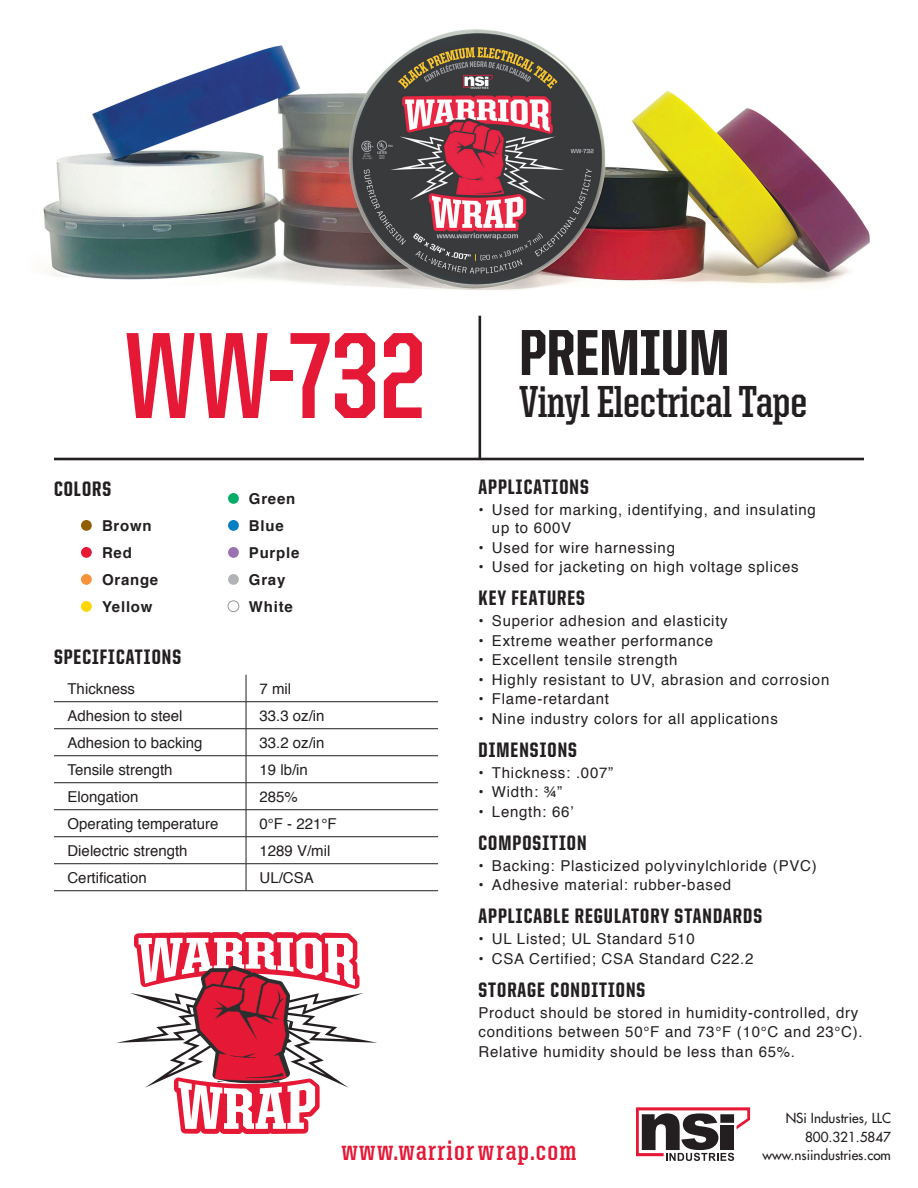
<style>
.page{position:relative;width:918px;height:1188px;background:#fff}
.page>*{position:absolute;margin:0;border:0;box-sizing:border-box;transform-origin:0 0}
.t1{font:800 65.25px "United Sans Cond";color:#231f20}
.t2{font:700 45px "United Serif Cond";color:#231f20}
.t3{font:700 28.5px "United Serif Cond";letter-spacing:.05em;color:#e51836}
.t4{font:800 21px "United Sans Cond";letter-spacing:.05em;color:#231f20}
.t5{font:15px/19.5px "Helvetica";letter-spacing:.05em;color:#231f20}
.t6{font:15px "Helvetica";color:#231f20}
.t7{font:700 15px/27px "Helvetica";letter-spacing:.05em;color:#231f20}
.t8{font:13.5px/19.5px "Futura";color:#231f20;text-align:right}
.s1{font-weight:700;font-size:123.15px;color:#e51836}
</style>
<div class="page">
<img style="left:43px;top:29px;width:827px;height:261px">
<hr style="left:479px;top:316px;width:2px;height:143px;background:#231f20">
<hr style="left:54px;top:458px;width:810px;height:2px;background:#231f20">
<div style="left:81px;top:520px;width:11px;height:11px;background:#905e00;border-radius:50%"></div>
<div style="left:81px;top:547px;width:11px;height:11px;background:#e51836;border-radius:50%"></div>
<div style="left:81px;top:574px;width:11px;height:11px;background:#f69238;border-radius:50%"></div>
<div style="left:81px;top:601px;width:11px;height:11px;background:#fed702;border-radius:50%"></div>
<div style="left:228px;top:520px;width:11px;height:11px;background:#037ec3;border-radius:50%"></div>
<div style="left:228px;top:493px;width:11px;height:11px;background:#03ad67;border-radius:50%"></div>
<div style="left:228px;top:547px;width:11px;height:11px;background:#9a72b1;border-radius:50%"></div>
<div style="left:228px;top:574px;width:11px;height:11px;background:#b2b3b7;border-radius:50%"></div>
<div style="left:228px;top:601px;width:11px;height:11px;background:#fff;border:1px solid #939598;border-radius:50%"></div>
<hr style="left:54px;top:701px;width:192px;height:1px;background:#231f20">
<hr style="left:246px;top:701px;width:192px;height:1px;background:#231f20">
<hr style="left:54px;top:728px;width:192px;height:1px;background:#231f20">
<hr style="left:246px;top:728px;width:192px;height:1px;background:#231f20">
<hr style="left:54px;top:755px;width:192px;height:1px;background:#231f20">
<hr style="left:246px;top:755px;width:192px;height:1px;background:#231f20">
<hr style="left:54px;top:782px;width:192px;height:1px;background:#231f20">
<hr style="left:246px;top:782px;width:192px;height:1px;background:#231f20">
<hr style="left:54px;top:809px;width:192px;height:1px;background:#231f20">
<hr style="left:246px;top:809px;width:192px;height:1px;background:#231f20">
<hr style="left:54px;top:836px;width:192px;height:1px;background:#231f20">
<hr style="left:246px;top:836px;width:192px;height:1px;background:#231f20">
<hr style="left:54px;top:863px;width:192px;height:1px;background:#231f20">
<hr style="left:246px;top:863px;width:192px;height:1px;background:#231f20">
<svg style="left:246px;top:675px;width:1px;height:215px"></svg>
<hr style="left:54px;top:890px;width:192px;height:1px;background:#231f20">
<hr style="left:246px;top:890px;width:192px;height:1px;background:#231f20">
<svg style="left:636px;top:1107px;width:114px;height:54px"></svg>
<svg style="left:116px;top:932px;width:261px;height:202px"></svg>
<h1 class="t1" style="left:125px;top:319px;width:606px"><span class="s1">WW-732</span> PREMIUM</h1>
<h2 class="t2" style="left:519px;top:378px;width:290px">Vinyl Electrical Tape</h2>
<h3 class="t4" style="left:54px;top:478px;width:59px">COLORS</h3>
<p class="t7" style="left:102px;top:513px;width:58px">Brown<br>Red<br>Orange<br>Yellow</p>
<p class="t7" style="left:249px;top:486px;width:52px">Green<br>Blue<br>Purple<br>Gray<br>White</p>
<h3 class="t4" style="left:54px;top:646px;width:129px">SPECIFICATIONS</h3>
<p class="t6" style="left:68px;top:677px;width:69px">Thickness</p>
<p class="t5" style="left:260px;top:679px;width:33px">7 mil</p>
<p class="t6" style="left:68px;top:704px;width:117px">Adhesion to steel</p>
<p class="t5" style="left:260px;top:706px;width:67px">33.3 oz/in</p>
<p class="t6" style="left:68px;top:731px;width:137px">Adhesion to backing</p>
<p class="t5" style="left:260px;top:733px;width:67px">33.2 oz/in</p>
<p class="t6" style="left:68px;top:758px;width:107px">Tensile strength</p>
<p class="t5" style="left:260px;top:760px;width:50px">19 lb/in</p>
<p class="t6" style="left:68px;top:785px;width:72px">Elongation</p>
<p class="t5" style="left:260px;top:787px;width:40px">285%</p>
<p class="t6" style="left:68px;top:812px;width:152px">Operating temperature</p>
<p class="t5" style="left:260px;top:814px;width:79px">0°F - 221°F</p>
<p class="t6" style="left:68px;top:839px;width:122px">Dielectric strength</p>
<p class="t5" style="left:260px;top:841px;width:72px">1289 V/mil</p>
<p class="t6" style="left:68px;top:866px;width:81px">Certification</p>
<p class="t5" style="left:260px;top:868px;width:56px">UL/CSA</p>
<h3 class="t4" style="left:478px;top:476px;width:112px">APPLICATIONS</h3>
<p class="t5" style="left:492px;top:502px;width:325px;line-height:18px;text-indent:-14px">• Used for marking, identifying, and insulating up to 600V</p>
<p class="t5" style="left:478px;top:538px;width:198px">• Used for wire harnessing</p>
<p class="t5" style="left:478px;top:558px;width:322px">• Used for jacketing on high voltage splices</p>
<h3 class="t4" style="left:478px;top:587px;width:108px">KEY FEATURES</h3>
<p class="t5" style="left:478px;top:612px;width:251px">• Superior adhesion and elasticity</p>
<p class="t5" style="left:478px;top:631px;width:236px">• Extreme weather performance</p>
<p class="t5" style="left:478px;top:651px;width:200px">• Excellent tensile strength</p>
<p class="t5" style="left:478px;top:670px;width:352px">• Highly resistant to UV, abrasion and corrosion</p>
<p class="t5" style="left:478px;top:690px;width:132px">• Flame-retardant</p>
<p class="t5" style="left:478px;top:709px;width:301px">• Nine industry colors for all applications</p>
<h3 class="t4" style="left:478px;top:739px;width:100px">DIMENSIONS</h3>
<p class="t5" style="left:478px;top:763px;width:136px">• Thickness: .007”</p>
<p class="t5" style="left:478px;top:783px;width:85px">• Width: ¾”</p>
<p class="t5" style="left:478px;top:802px;width:97px">• Length: 66’</p>
<h3 class="t4" style="left:478px;top:832px;width:110px">COMPOSITION</h3>
<p class="t5" style="left:478px;top:856px;width:340px">• Backing: Plasticized polyvinylchloride (PVC)</p>
<p class="t5" style="left:478px;top:876px;width:254px">• Adhesive material: rubber-based</p>
<h3 class="t4" style="left:478px;top:905px;width:285px">APPLICABLE REGULATORY STANDARDS</h3>
<p class="t5" style="left:478px;top:930px;width:218px">• UL Listed; UL Standard 510</p>
<p class="t5" style="left:478px;top:949px;width:277px">• CSA Certified; CSA Standard C22.2</p>
<h3 class="t4" style="left:478px;top:979px;width:168px">STORAGE CONDITIONS</h3>
<p class="t5" style="left:478px;top:1003px;width:386px">Product should be stored in humidity-controlled, dry conditions between 50°F and 73°F (10°C and 23°C).<br>Relative humidity should be less than 65%.</p>
<h3 class="t3" style="left:342px;top:1136px;width:236px">www.warriorwrap.com</h3>
<p class="t8" style="left:786px;top:1108px;width:107px">NSi Industries, LLC<br>800.321.5847</p>
<p class="t8" style="left:762px;top:1146px;width:130px">www.nsiindustries.com</p>
</div>
